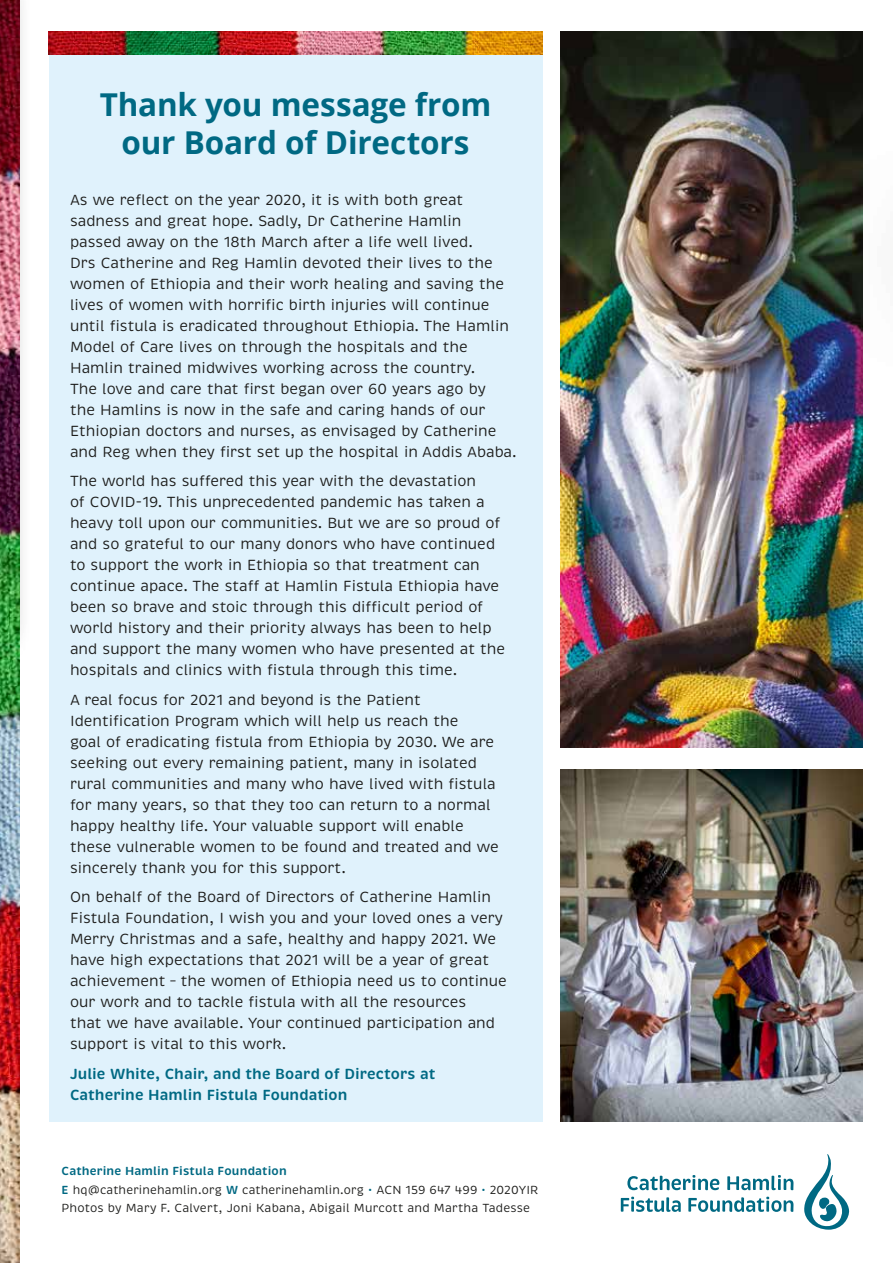
<style>
.page{position:relative;width:893px;height:1263px;background:#fff}
.page>*{position:absolute;margin:0;border:0;box-sizing:border-box;transform-origin:0 0}
.t1{font:700 31.5px/38.4px "Open Sans";letter-spacing:-.005em;color:#006983;text-align:center}
.t2{font:15px/21px "Brevia";color:#1d1d1b}
.t3{font:600 15px/21px "Brevia";color:#006983}
.t4{font:12px/18.5px "Brevia";letter-spacing:.01em;color:#1d1d1b}
.s1{font-weight:600;color:#006983}
.s2{color:#006983}
</style>
<div class="page">
<div style="left:0;top:0;width:33px;height:664px;background:#1d1d1b;opacity:.5"></div>
<img style="left:0;top:0;width:19px;height:1263px">
<svg style="left:627px;top:1175px;width:92px;height:15px"></svg>
<svg style="left:727px;top:1175px;width:66px;height:15px"></svg>
<svg style="left:621px;top:1197px;width:60px;height:15px"></svg>
<svg style="left:688px;top:1197px;width:105px;height:15px"></svg>
<svg style="left:804px;top:1154px;width:46px;height:76px"></svg>
<div style="left:49px;top:32px;width:493px;height:1089px;background:#e0f2fc"></div>
<img style="left:49px;top:32px;width:493px;height:22px">
<img style="left:0;top:631px;width:1px;height:632px">
<img style="left:0;top:986px;width:18px;height:277px">
<img style="left:560px;top:769px;width:302px;height:352px">
<img style="left:560px;top:32px;width:302px;height:715px">
<h1 class="t1" style="left:100px;top:84px;width:393px">Thank you message from our Board of Directors</h1>
<p class="t2" style="left:70px;top:189px;width:448px">As we reflect on the year 2020, it is with both great sadness and great hope. Sadly, Dr Catherine Hamlin<br>passed away on the 18th March after a life well lived.<br>Drs Catherine and Reg Hamlin devoted their lives to the women of Ethiopia and their work healing and saving the lives of women with horrific birth injuries will continue until fistula is eradicated throughout Ethiopia. The Hamlin Model of Care lives on through the hospitals and the Hamlin trained midwives working across the country.<br>The love and care that first began over 60 years ago by<br>the Hamlins is now in the safe and caring hands of our Ethiopian doctors and nurses, as envisaged by Catherine and Reg when they first set up the hospital in Addis Ababa.</p>
<p class="t2" style="left:70px;top:471px;width:437px">The world has suffered this year with the devastation<br>of COVID-19. This unprecedented pandemic has taken a heavy toll upon our communities. But we are so proud of and so grateful to our many donors who have continued to support the work in Ethiopia so that treatment can continue apace. The staff at Hamlin Fistula Ethiopia have been so brave and stoic through this difficult period of world history and their priority always has been to help and support the many women who have presented at the hospitals and clinics with fistula through this time.</p>
<p class="t2" style="left:70px;top:689px;width:430px">A real focus for 2021 and beyond is the Patient Identification Program which will help us reach the<br>goal of eradicating fistula from Ethiopia by 2030. We are seeking out every remaining patient, many in isolated rural communities and many who have lived with fistula for many years, so that they too can return to a normal happy healthy life. Your valuable support will enable these vulnerable women to be found and treated and we sincerely thank you for this support.</p>
<p class="t2" style="left:70px;top:887px;width:438px">On behalf of the Board of Directors of Catherine Hamlin Fistula Foundation, I wish you and your loved ones a very Merry Christmas and a safe, healthy and happy 2021. We have high expectations that 2021 will be a year of great achievement – the women of Ethiopia need us to continue our work and to tackle fistula with all the resources<br>that we have available. Your continued participation and support is vital to this work.</p>
<p class="t3" style="left:70px;top:1063px;width:367px">Julie White, Chair, and the Board of Directors at<br>Catherine Hamlin Fistula Foundation</p>
<p class="t4" style="left:62px;top:1162px;width:478px"><span class="s1">Catherine Hamlin Fistula Foundation<br>E</span> hq@catherinehamlin.org <span class="s1">W</span> catherinehamlin.org <span class="s2">•</span> ACN 159 647 499 <span class="s2">•</span> 2020YIR<br>Photos by Mary F. Calvert, Joni Kabana, Abigail Murcott and Martha Tadesse</p>
</div>
